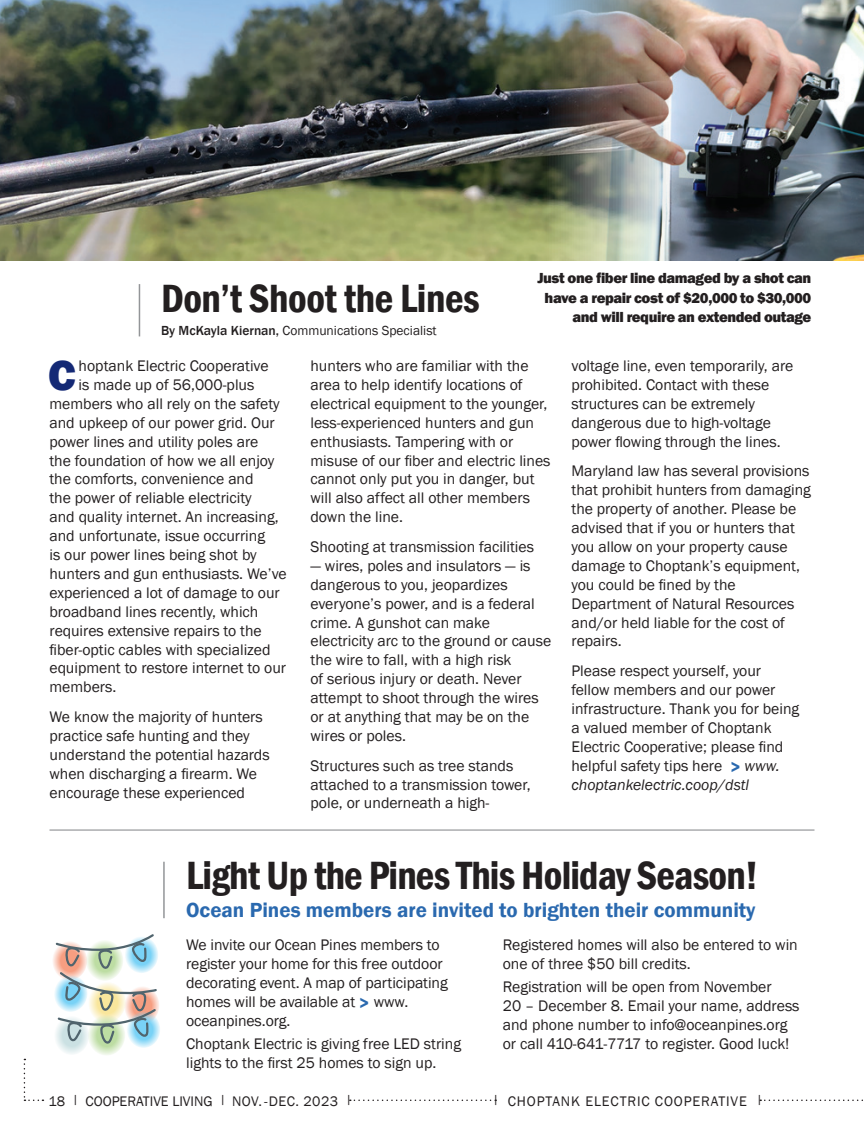
<style>
.page{position:relative;width:864px;height:1134px;background:#fff}
.page>*{position:absolute;margin:0;border:0;box-sizing:border-box;transform-origin:0 0}
.Copy{font:800 44.1px "Franklin Gothic";color:#142975}
.Article_Title{font:600 condensed 40.5px "Franklin Gothic";letter-spacing:-.02em;color:#231f20}
.t1{font:600 21px "Franklin Gothic";color:#2a69af}
.Copy-2{font:15.75px/18.9px "Franklin Gothic";color:#231f20}
.Copy-3{font:800 15px/19.5px "Franklin Gothic";letter-spacing:-.03em;color:#231f20;text-align:right}
.t2{font:14.25px "Franklin Gothic";color:#231f20}
.t3{font:14.25px "Franklin Gothic";letter-spacing:.06em;color:#231f20}
.t4{font:13.5px "Franklin Gothic";color:#231f20}
.s1{font-weight:500}
.s2{font-weight:800;font-size:18px;color:#2a69af}
.s3{font-style:italic}
</style>
<div class="page">
<svg style="left:350px;top:1100px;width:146px;height:1px"></svg>
<svg style="left:24px;top:1059px;width:19px;height:42px"></svg>
<svg style="left:760px;top:1100px;width:103px;height:1px"></svg>
<hr style="left:163px;top:862px;width:2px;height:56px;background:#939598">
<div style="left:52px;top:941px;width:36px;height:40px;background:#fefbfa;border-radius:50%"></div>
<svg style="left:53px;top:1015px;width:37px;height:40px"></svg>
<svg style="left:126px;top:1011px;width:35px;height:37px"></svg>
<svg style="left:87px;top:1014px;width:39px;height:42px"></svg>
<svg style="left:53px;top:934px;width:108px;height:112px"></svg>
<img style="left:693px;top:0;width:171px;height:260px">
<hr style="left:49px;top:830px;width:766px;height:1px;background:#808285">
<img style="left:0;top:0;width:693px;height:260px">
<hr style="left:139px;top:284px;width:1px;height:52px;background:#939598">
<p class="Article_Title" style="left:161px;top:272px;width:320px">Don’t Shoot the Lines</p>
<p class="t4" style="left:161px;top:322px;width:277px"><span class="s1">By McKayla Kiernan,</span> Communications Specialist</p>
<p class="Copy-3" style="left:538px;top:268px;width:275px">Just one fiber line damaged by a shot can have a repair cost of $20,000 to $30,000 and will require an extended outage</p>
<p class="Copy" style="left:48px;top:347px;width:29px">C</p>
<p class="Copy-2" style="left:79px;top:357px;width:192px">hoptank Electric Cooperative</p>
<p class="Copy-2" style="left:79px;top:376px;width:177px">is made up of 56,000-plus</p>
<p class="Copy-2" style="left:49px;top:394px;width:232px">members who all rely on the safety</p>
<p class="Copy-2" style="left:49px;top:413px;width:227px">and upkeep of our power grid. Our</p>
<p class="Copy-2" style="left:49px;top:432px;width:210px">power lines and utility poles are</p>
<p class="Copy-2" style="left:49px;top:451px;width:226px">the foundation of how we all enjoy</p>
<p class="Copy-2" style="left:49px;top:470px;width:206px">the comforts, convenience and</p>
<p class="Copy-2" style="left:49px;top:489px;width:204px">the power of reliable electricity</p>
<p class="Copy-2" style="left:49px;top:508px;width:231px">and quality internet. An increasing,</p>
<p class="Copy-2" style="left:49px;top:527px;width:217px">and unfortunate, issue occurring</p>
<p class="Copy-2" style="left:49px;top:546px;width:209px">is our power lines being shot by</p>
<p class="Copy-2" style="left:49px;top:565px;width:239px">hunters and gun enthusiasts. We’ve</p>
<p class="Copy-2" style="left:49px;top:583px;width:232px">experienced a lot of damage to our</p>
<p class="Copy-2" style="left:49px;top:602px;width:210px">broadband lines recently, which</p>
<p class="Copy-2" style="left:49px;top:621px;width:214px">requires extensive repairs to the</p>
<p class="Copy-2" style="left:49px;top:640px;width:223px">fiber-optic cables with specialized</p>
<p class="Copy-2" style="left:49px;top:659px;width:238px">equipment to restore internet to our</p>
<p class="Copy-2" style="left:49px;top:678px;width:68px">members.</p>
<p class="Copy-2" style="left:49px;top:708px;width:222px">We know the majority of hunters practice safe hunting and they understand the potential hazards when discharging a firearm. We encourage these experienced</p>
<p class="Copy-2" style="left:310px;top:357px;width:242px">hunters who are familiar with the area to help identify locations of electrical equipment to the younger, less-experienced hunters and gun enthusiasts. Tampering with or misuse of our fiber and electric lines cannot only put you in danger, but will also affect all other members down the line.</p>
<p class="Copy-2" style="left:310px;top:538px;width:225px">Shooting at transmission facilities</p>
<p class="Copy-2" style="left:310px;top:556px;width:242px">— wires, poles and insulators — is dangerous to you, jeopardizes everyone’s power, and is a federal crime. A gunshot can make electricity arc to the ground or cause the wire to fall, with a high risk<br>of serious injury or death. Never attempt to shoot through the wires or at anything that may be on the wires or poles.</p>
<p class="Copy-2" style="left:310px;top:756px;width:222px">Structures such as tree stands attached to a transmission tower, pole, or underneath a high-</p>
<p class="Copy-2" style="left:572px;top:357px;width:223px">voltage line, even temporarily, are prohibited. Contact with these structures can be extremely dangerous due to high-voltage power flowing through the lines.</p>
<p class="Copy-2" style="left:572px;top:462px;width:241px">Maryland law has several provisions that prohibit hunters from damaging the property of another. Please be advised that if you or hunters that you allow on your property cause damage to Choptank’s equipment, you could be fined by the<br>Department of Natural Resources and/or held liable for the cost of repairs.</p>
<p class="Copy-2" style="left:572px;top:662px;width:229px">Please respect yourself, your fellow members and our power infrastructure. Thank you for being a valued member of Choptank<br>Electric Cooperative; please find helpful safety tips here <span class="s2">&gt;</span> <span class="s3">www. choptankelectric.coop/dstl</span></p>
<p class="Article_Title" style="left:186px;top:848px;width:574px">Light Up the Pines This Holiday Season!</p>
<p class="t1" style="left:186px;top:897px;width:571px">Ocean Pines members are invited to brighten their community</p>
<p class="Copy-2" style="left:186px;top:936px;width:263px">We invite our Ocean Pines members to register your home for this free outdoor decorating event. A map of participating homes will be available at <span class="s2">&gt;</span> www. oceanpines.org.</p>
<p class="Copy-2" style="left:186px;top:1035px;width:276px">Choptank Electric is giving free LED string lights to the first 25 homes to sign up.</p>
<p class="Copy-2" style="left:503px;top:936px;width:296px">Registered homes will also be entered to win one of three $50 bill credits.</p>
<p class="Copy-2" style="left:503px;top:978px;width:298px">Registration will be open from November<br>20 – December 8. Email your name, address and phone number to info@oceanpines.org or call 410-641-7717 to register. Good luck!</p>
<p class="t2" style="left:49px;top:1092px;width:305px">18 <sup>|</sup> COOPERATIVE LIVING <sup>|</sup> NOV. - DEC. 2023 <sup>|</sup></p>
<p class="t3" style="left:493px;top:1092px;width:271px"><sup>|</sup> CHOPTANK ELECTRIC COOPERATIVE <sup>|</sup></p>
</div>
